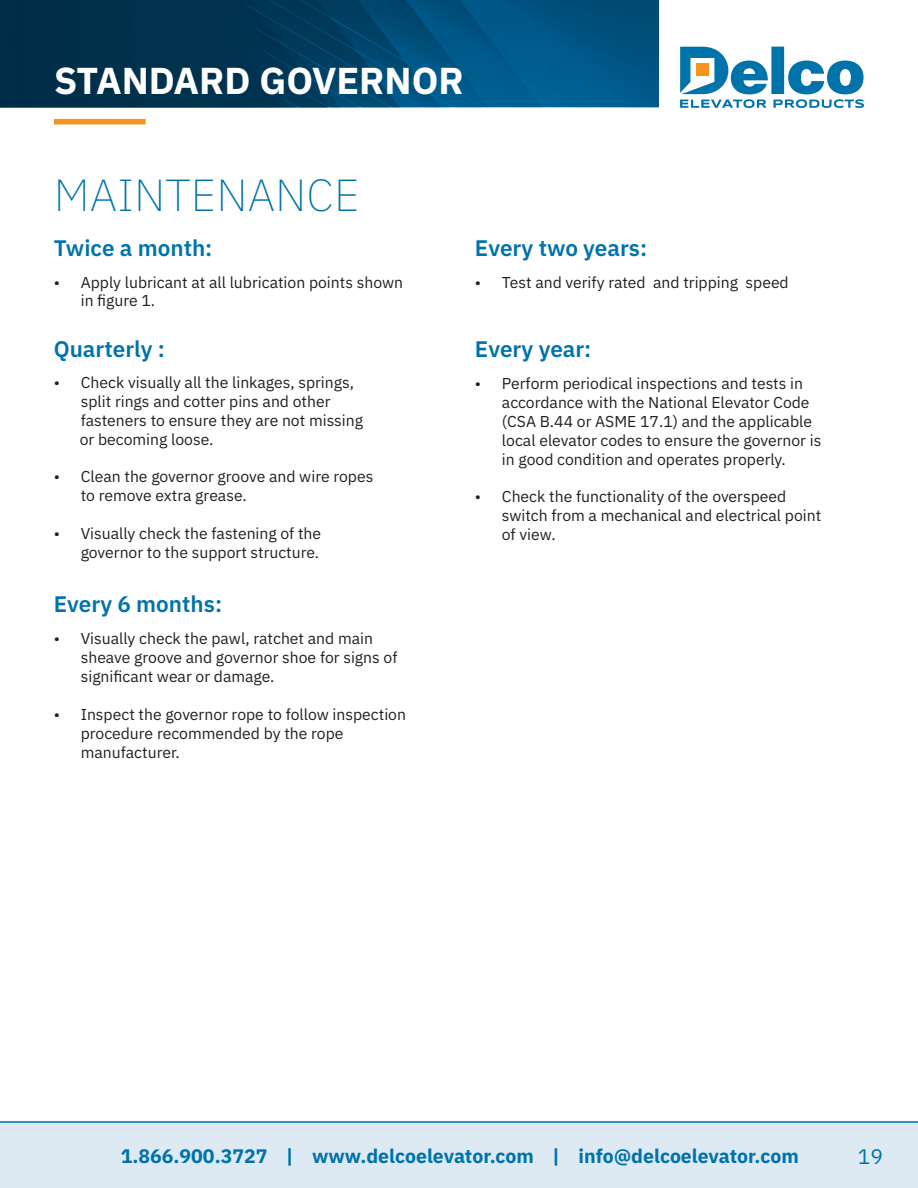
<style>
.page{position:relative;width:918px;height:1188px;background:#fff}
.page>*{position:absolute;margin:0;border:0;box-sizing:border-box;transform-origin:0 0}
.Product_title{font:200 45px "IBM Plex Sans";color:#0073ab}
.t1{font:700 37.5px "IBM Plex Sans";color:#fff}
.D_Text{font:600 22.5px "IBM Plex Sans";color:#0073ab}
.t2{font:21px "IBM Plex Sans";color:#0073ab}
.t3{font:700 19.5px "IBM Plex Sans";color:#0073ab}
.D_Text-2{font:15.75px/18.9px "IBM Plex Sans";color:#231f20}
</style>
<div class="page">
<svg style="left:680px;top:47px;width:184px;height:61px"></svg>
<svg style="left:0;top:0;width:659px;height:107px;background:#004267"></svg>
<div style="left:54px;top:119px;width:92px;height:5px;background:#f7931d"></div>
<div style="left:0;top:1121px;width:918px;height:67px;background:#ddeaf4"></div>
<hr style="left:0;top:1121px;width:918px;height:2px;background:#0073ab">
<h2 class="t1" style="left:54px;top:51px;width:411px">STANDARD GOVERNOR</h2>
<p class="Product_title" style="left:54px;top:161px;width:307px">MAINTENANCE</p>
<p class="D_Text" style="left:54px;top:230px;width:160px">Twice a month:</p>
<p class="D_Text-2" style="left:81px;top:271px;width:324px;text-indent:-27px">• Apply lubricant at all lubrication points shown in figure 1.</p>
<p class="D_Text" style="left:54px;top:331px;width:113px">Quarterly :</p>
<p class="D_Text-2" style="left:81px;top:372px;width:284px;text-indent:-27px">• Check visually all the linkages, springs, split rings and cotter pins and other fasteners to ensure they are not missing</p>
<p class="D_Text-2" style="left:80px;top:428px;width:135px">or becoming loose.</p>
<p class="D_Text-2" style="left:81px;top:466px;width:294px;text-indent:-27px">• Clean the governor groove and wire ropes to remove extra grease.</p>
<p class="D_Text-2" style="left:54px;top:523px;width:269px;text-align:right">• Visually check the fastening of the governor to the support structure.</p>
<p class="D_Text" style="left:54px;top:587px;width:170px">Every 6 months:</p>
<p class="D_Text-2" style="left:81px;top:628px;width:318px;text-indent:-27px">• Visually check the pawl, ratchet and main sheave groove and governor shoe for signs of significant wear or damage.</p>
<p class="D_Text-2" style="left:81px;top:703px;width:327px;text-indent:-27px">• Inspect the governor rope to follow inspection procedure recommended by the rope manufacturer.</p>
<p class="D_Text" style="left:475px;top:230px;width:174px">Every two years:</p>
<p class="D_Text-2" style="left:475px;top:271px;width:315px">• Test and verify rated and tripping speed</p>
<p class="D_Text" style="left:475px;top:331px;width:118px">Every year:</p>
<p class="D_Text-2" style="left:502px;top:373px;width:321px;text-indent:-27px">• Perform periodical inspections and tests in accordance with the National Elevator Code (CSA B.44 or ASME 17.1) and the applicable local elevator codes to ensure the governor is in good condition and operates properly.</p>
<p class="D_Text-2" style="left:502px;top:486px;width:321px;text-indent:-27px">• Check the functionality of the overspeed switch from a mechanical and electrical point of view.</p>
<p class="t3" style="left:121px;top:1141px;width:680px">1.866.900.3727 | www.delcoelevator.com | info@delcoelevator.com</p>
<h3 class="t2" style="left:858px;top:1140px;width:27px">19</h3>
</div>
